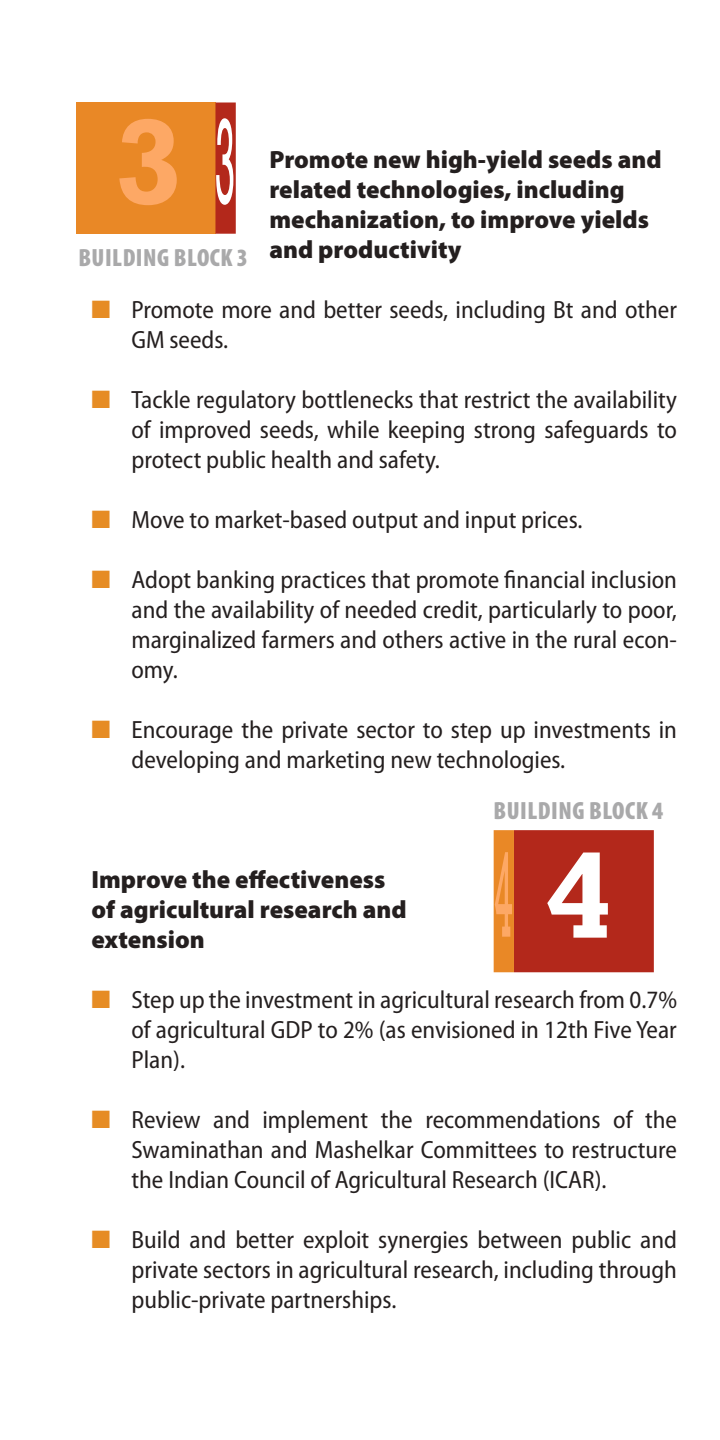
<style>
.page{position:relative;width:720px;height:1440px;background:#fff}
.page>*{position:absolute;margin:0;border:0;box-sizing:border-box;transform-origin:0 0}
.t1{font:semi-condensed 25px/30px "Myriad Pro";color:#241f1f;text-align:justify}
.t2{font:900 25px/30px "Myriad Pro";color:#241f1f}
.t3{font:900 condensed 25px "Myriad Pro";letter-spacing:.02em;color:#a9a9aa}
.s1{color:#e68c24}
</style>
<div class="page">
<div style="left:76px;top:103px;width:139px;height:131px;background:#e98826"></div>
<div style="left:215px;top:103px;width:21px;height:131px;background:#b3281b"></div>
<svg style="left:119px;top:119px;width:58px;height:86px"></svg>
<svg style="left:216px;top:118px;width:17px;height:87px"></svg>
<div style="left:514px;top:830px;width:140px;height:142px;background:#b3281b"></div>
<div style="left:494px;top:830px;width:20px;height:142px;background:#e98826"></div>
<svg style="left:547px;top:853px;width:61px;height:85px"></svg>
<svg style="left:495px;top:852px;width:17px;height:85px"></svg>
<p class="t2" style="left:269px;top:145px;width:394px">Promote new high-yield seeds and related technologies, including mechanization, to improve yields and productivity</p>
<p class="t1" style="left:132px;top:295px;width:547px;text-indent:-40px"><span class="s1">■</span> Promote more and better seeds, including Bt and other<br>GM seeds.</p>
<p class="t3" style="left:78px;top:243px;width:171px">BUILDING BLOCK 3</p>
<p class="t1" style="left:132px;top:385px;width:547px;text-indent:-40px"><span class="s1">■</span> Tackle regulatory bottlenecks that restrict the availability of improved seeds, while keeping strong safeguards to protect public health and safety.</p>
<p class="t1" style="left:92px;top:505px;width:493px"><span class="s1">■</span> Move to market-based output and input prices.</p>
<p class="t1" style="left:132px;top:565px;width:547px;text-indent:-40px"><span class="s1">■</span> Adopt banking practices that promote financial inclusion and the availability of needed credit, particularly to poor, marginalized farmers and others active in the rural econ&shy;omy.</p>
<p class="t1" style="left:132px;top:715px;width:547px;text-indent:-40px"><span class="s1">■</span> Encourage the private sector to step up investments in developing and marketing new technologies.</p>
<p class="t2" style="left:92px;top:865px;width:317px">Improve the effectiveness of agricultural research and extension</p>
<p class="t3" style="left:494px;top:797px;width:171px">BUILDING BLOCK 4</p>
<p class="t1" style="left:132px;top:985px;width:547px;text-indent:-40px"><span class="s1">■</span> Step up the investment in agricultural research from 0.7% of agricultural GDP to 2% (as envisioned in 12th Five Year Plan).</p>
<p class="t1" style="left:132px;top:1105px;width:547px;text-indent:-40px"><span class="s1">■</span> Review and implement the recommendations of the Swaminathan and Mashelkar Committees to restructure the Indian Council of Agricultural Research (ICAR).</p>
<p class="t1" style="left:132px;top:1225px;width:547px;text-indent:-40px"><span class="s1">■</span> Build and better exploit synergies between public and private sectors in agricultural research, including through public-private partnerships.</p>
</div>
